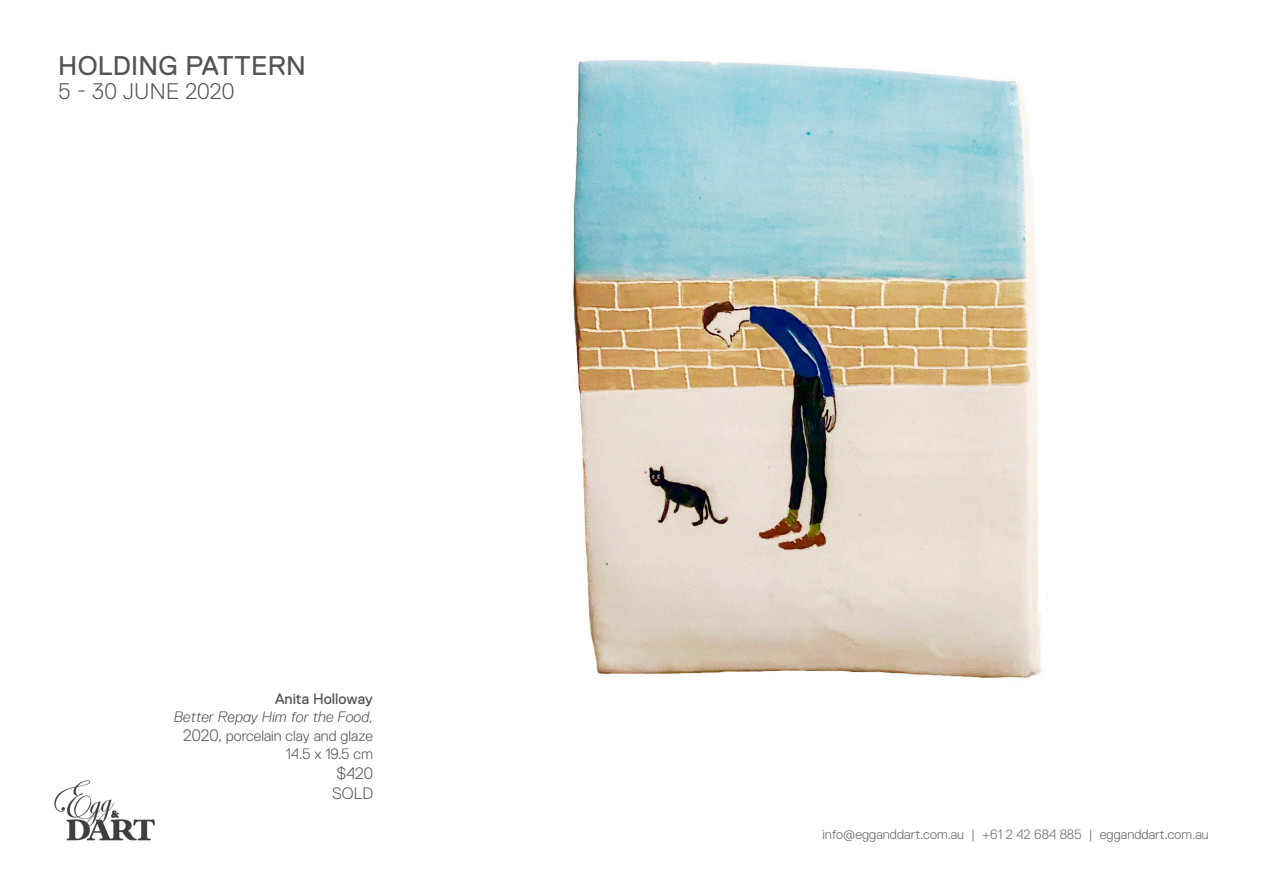
<style>
.page{position:relative;width:1263px;height:893px;background:#fff}
.page>*{position:absolute;margin:0;border:0;box-sizing:border-box;transform-origin:0 0}
.t1{font:27px "Replica";letter-spacing:.01em;color:#535555}
.t2{font:300 22.5px "Replica";letter-spacing:.01em;color:#535555}
.image_text_title__ye{font:300 16.5px/19.8px "Replica";color:#535555}
.image_text_title__ye-2{font:italic 300 15px/18px "Replica";color:#535555;text-align:right}
.image_text_title__ye-3{font:300 15px/18px "Replica";color:#535555;text-align:right}
.t3{font:300 13.5px "Replica";color:#666868}
.s1{font-weight:400;font-style:normal}
.s2{font-size:16.5px}
</style>
<div class="page">
<img style="left:54px;top:780px;width:101px;height:61px">
<img style="left:572px;top:60px;width:470px;height:620px">
<h1 class="t1" style="left:58px;top:51px;width:249px">HOLDING PATTERN</h1>
<h2 class="t2" style="left:58px;top:79px;width:178px">5 - 30 JUNE 2020</h2>
<p class="image_text_title__ye-2" style="left:174px;top:689px;width:201px"><span class="s1">Anita Holloway<br></span>Better Repay Him for the Food,</p>
<p class="image_text_title__ye-3" style="left:183px;top:727px;width:191px"><span class="s2">2020,</span> porcelain clay and glaze<br>14.5 x 19.5 cm</p>
<p class="image_text_title__ye" style="left:332px;top:764px;width:42px">$420<br>SOLD</p>
<p class="t3" style="left:822px;top:827px;width:388px">info@egganddart.com.au | +61 2 42 684 885 | egganddart.com.au</p>
</div>
